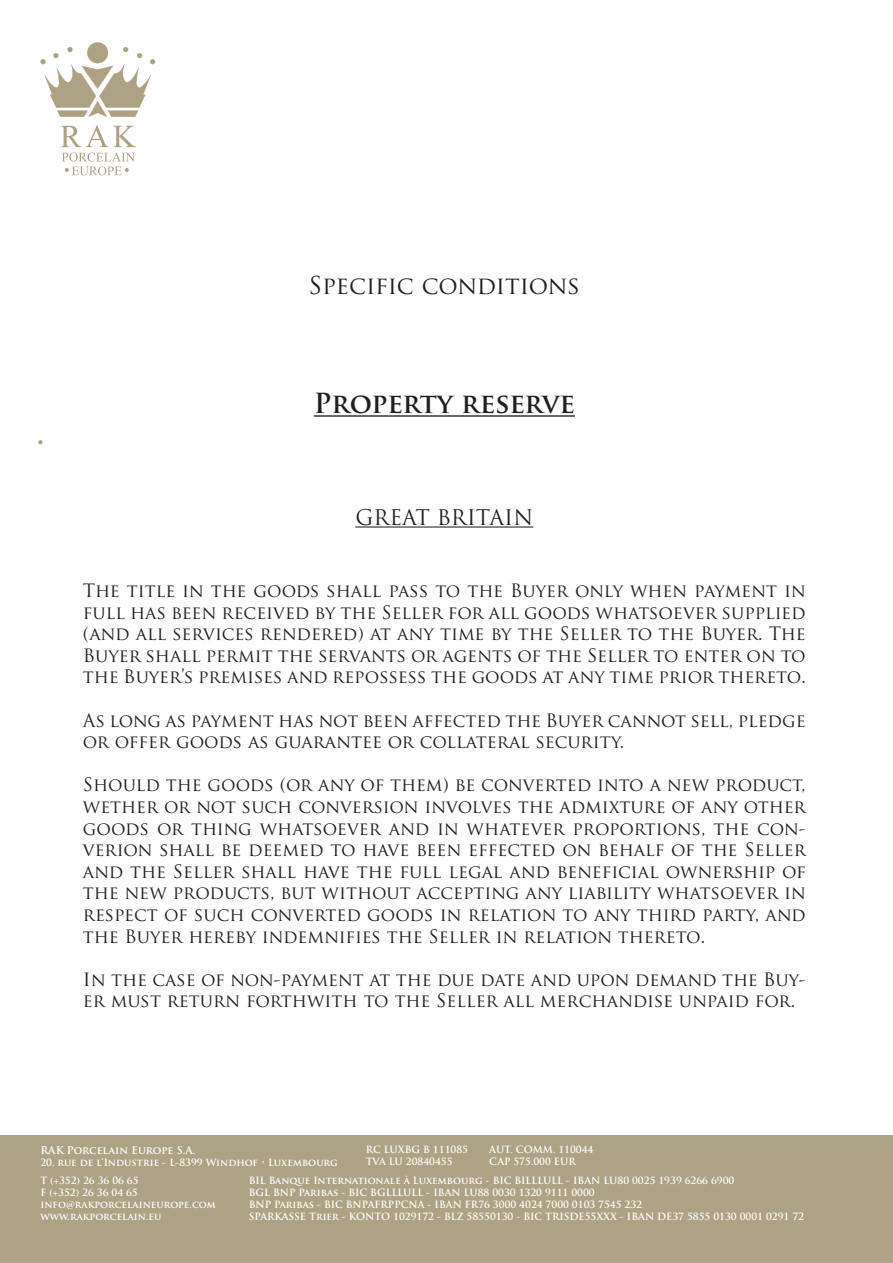
<style>
.page{position:relative;width:893px;height:1263px;background:#fff}
.page>*{position:absolute;margin:0;border:0;box-sizing:border-box;transform-origin:0 0}
.t1{font:700 27px "Trajan Pro";letter-spacing:-.005em;color:#231f20}
.t2{font:24px "Trajan Pro";letter-spacing:-.01em;color:#231f20}
.t3{font:21px "Trajan Pro";color:#231f20}
.t4{font:18px/21.6px "Trajan Pro";color:#231f20;text-align:justify}
.t5{font:700 10.5px "Trajan Pro";color:#fff}
.t6{font:700 9.75px/12px "Trajan Pro";color:#fff}
</style>
<div class="page">
<div style="left:0;top:1135px;width:893px;height:128px;background:#ada384"></div>
<svg style="left:40px;top:42px;width:115px;height:75px"></svg>
<svg style="left:61px;top:125px;width:75px;height:50px"></svg>
<svg style="left:38px;top:440px;width:5px;height:4px"></svg>
<hr style="left:314px;top:415px;width:261px;height:2px;background:#231f20">
<hr style="left:355px;top:526px;width:178px;height:1px;background:#231f20">
<h2 class="t2" style="left:309px;top:271px;width:273px">Specific conditions</h2>
<h1 class="t1" style="left:314px;top:387px;width:263px">Property reserve</h1>
<p class="t3" style="left:355px;top:504px;width:179px">GREAT BRITAIN</p>
<p class="t4" style="left:83px;top:579px;width:724px">The title in the goods shall pass to the Buyer only when payment in full has been received by the Seller for all goods whatsoever supplied (and all services rendered) at any time by the Seller to the Buyer. The Buyer shall permit the servants or agents of the Seller to enter on to the Buyer’s premises and repossess the goods at any time prior thereto.</p>
<p class="t4" style="left:83px;top:709px;width:724px">As long as payment has not been affected the Buyer cannot sell, pledge or offer goods as guarantee or collateral security.</p>
<p class="t4" style="left:83px;top:774px;width:724px">Should the goods (or any of them) be converted into a new product, wether or not such conversion involves the admixture of any other goods or thing whatsoever and in whatever proportions, the con&shy;verion shall be deemed to have been effected on behalf of the Seller and the Seller shall have the full legal and beneficial ownership of the new products, but without accepting any liability whatsoever in respect of such converted goods in relation to any third party, and the Buyer hereby indemnifies the Seller in relation thereto.</p>
<p class="t4" style="left:83px;top:968px;width:724px">In the case of non-payment at the due date and upon demand the Buy&shy;er must return forthwith to the Seller all merchandise unpaid for.</p>
<p class="t5" style="left:40px;top:1143px;width:157px">RAK Porcelain Europe S.A.</p>
<p class="t6" style="left:40px;top:1153px;width:299px;line-height:18px">20, rue de l’Industrie - L-8399 Windhof • Luxembourg<br>T (+352) 26 36 06 65</p>
<p class="t6" style="left:40px;top:1186px;width:177px">F (+352) 26 36 04 65 info@rakporcelaineurope.com www.rakporcelain.eu</p>
<p class="t6" style="left:366px;top:1144px;width:104px">RC LUXBG B 111085<br>TVA LU 20840455</p>
<p class="t6" style="left:489px;top:1144px;width:106px">AUT. COMM. 110044<br>CAP 575.000 EUR</p>
<p class="t6" style="left:249px;top:1174px;width:557px">BIL Banque Internationale à Luxembourg - BIC BILLLULL - IBAN LU80 0025 1939 6266 6900<br>BGL BNP Paribas - BIC BGLLLULL - IBAN LU88 0030 1320 9111 0000<br>BNP Paribas - BIC BNPAFRPPCNA - IBAN FR76 3000 4024 7000 0103 7545 232<br>SPARKASSE Trier - KONTO 1029172 - BLZ 58550130 - BIC TRISDE55XXX - IBAN DE37 5855 0130 0001 0291 72</p>
</div>
